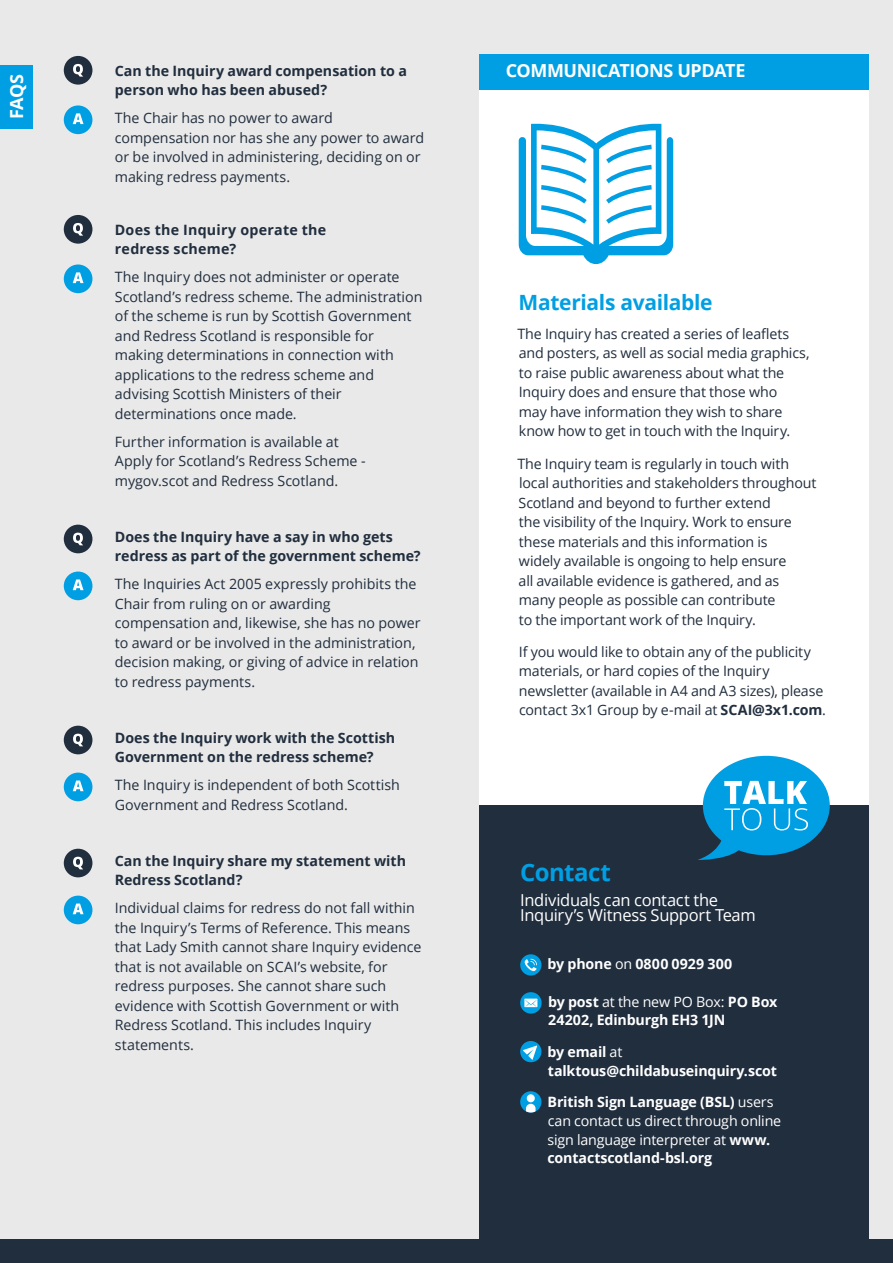
<style>
.page{position:relative;width:893px;height:1263px;background:#e9e9e9}
.page>*{position:absolute;margin:0;border:0;box-sizing:border-box;transform-origin:0 0}
.t1{font:700 24px "Open Sans";letter-spacing:-.025em;color:#009fe3}
.t2{font:700 21px "Open Sans";letter-spacing:-.015em;color:#009fe3}
.t3{font:700 18px "Open Sans";letter-spacing:-.02em;color:#fff}
.t4{font:16.5px/15px "Open Sans";letter-spacing:-.02em;color:#fff}
.t5{font:14.25px/19.5px "Open Sans";letter-spacing:-.005em;color:#212e3e}
.t6{font:700 14.25px/19.5px "Open Sans";color:#212e3e}
.t7{font:14.25px/18.8px "Open Sans";letter-spacing:-.015em;color:#fff}
.t8{font:700 14.25px/18.8px "Open Sans";letter-spacing:-.01em;color:#fff}
.t9{font:700 14.25px/19.5px "Open Sans";letter-spacing:.02em;color:#212e3e}
.s1{font-weight:700}
.s2{font-weight:400}
</style>
<div class="page">
<div style="left:0;top:1239px;width:893px;height:24px;background:#212e3e"></div>
<div style="left:479px;top:805px;width:390px;height:458px;background:#212e3e"></div>
<div style="left:520px;top:954px;width:21px;height:21px;background:#009fe3;border-radius:50%"></div>
<svg style="left:525px;top:959px;width:12px;height:12px"></svg>
<div style="left:520px;top:1041px;width:21px;height:21px;background:#009fe3;border-radius:50%"></div>
<svg style="left:523px;top:1045px;width:14px;height:15px"></svg>
<div style="left:520px;top:1091px;width:21px;height:21px;background:#009fe3;border-radius:50%"></div>
<svg style="left:526px;top:1104px;width:10px;height:8px"></svg>
<div style="left:527px;top:1094px;width:8px;height:8px;background:#fff;border-radius:50%"></div>
<svg style="left:520px;top:992px;width:22px;height:21px"></svg>
<svg style="left:524px;top:998px;width:13px;height:9px"></svg>
<svg style="left:524px;top:999px;width:13px;height:8px"></svg>
<div style="left:64px;top:56px;width:28px;height:29px;background:#212e3e;border-radius:50%"></div>
<svg style="left:73px;top:64px;width:10px;height:13px"></svg>
<div style="left:64px;top:105px;width:28px;height:29px;background:#009fe3;border-radius:50%"></div>
<svg style="left:73px;top:113px;width:11px;height:11px"></svg>
<div style="left:64px;top:215px;width:28px;height:29px;background:#212e3e;border-radius:50%"></div>
<svg style="left:73px;top:223px;width:10px;height:13px"></svg>
<div style="left:64px;top:264px;width:28px;height:29px;background:#009fe3;border-radius:50%"></div>
<svg style="left:73px;top:272px;width:11px;height:11px"></svg>
<div style="left:64px;top:525px;width:28px;height:28px;background:#212e3e;border-radius:50%"></div>
<svg style="left:73px;top:533px;width:10px;height:12px"></svg>
<div style="left:64px;top:571px;width:28px;height:29px;background:#009fe3;border-radius:50%"></div>
<svg style="left:73px;top:579px;width:11px;height:11px"></svg>
<div style="left:64px;top:726px;width:28px;height:28px;background:#212e3e;border-radius:50%"></div>
<svg style="left:73px;top:734px;width:10px;height:12px"></svg>
<div style="left:64px;top:772px;width:28px;height:29px;background:#009fe3;border-radius:50%"></div>
<svg style="left:73px;top:780px;width:11px;height:11px"></svg>
<div style="left:64px;top:849px;width:28px;height:28px;background:#212e3e;border-radius:50%"></div>
<svg style="left:73px;top:857px;width:10px;height:12px"></svg>
<div style="left:64px;top:896px;width:28px;height:28px;background:#009fe3;border-radius:50%"></div>
<svg style="left:73px;top:903px;width:11px;height:11px"></svg>
<div style="left:0;top:65px;width:32px;height:64px;background:#009fe3"></div>
<div style="left:479px;top:54px;width:390px;height:751px;background:#fff"></div>
<div style="left:703px;top:756px;width:127px;height:99px;background:#009fe3;border-radius:50%"></div>
<svg style="left:698px;top:781px;width:110px;height:79px"></svg>
<svg style="left:519px;top:123px;width:154px;height:141px"></svg>
<div style="left:479px;top:54px;width:390px;height:35px;background:#009fe3"></div>
<p class="t3" style="left:4px;top:119px;width:46px;rotate:-90deg">FAQS</p>
<p class="t6" style="left:115px;top:60px;width:294px">Can the Inquiry award compensation to a person who has been abused?</p>
<p class="t5" style="left:115px;top:108px;width:311px">The Chair has no power to award compensation nor has she any power to award or be involved in administering, deciding on or making redress payments.</p>
<p class="t9" style="left:115px;top:219px;width:213px">Does the Inquiry operate the redress scheme?</p>
<p class="t5" style="left:115px;top:267px;width:309px">The Inquiry does not administer or operate Scotland’s redress scheme. The administration of the scheme is run by Scottish Government and Redress Scotland is responsible for making determinations in connection with applications to the redress scheme and advising Scottish Ministers of their determinations once made.</p>
<p class="t5" style="left:115px;top:431px;width:252px">Further information is available at<br>Apply for Scotland’s Redress Scheme - mygov.scot and Redress Scotland.</p>
<p class="t6" style="left:115px;top:526px;width:307px">Does the Inquiry have a say in who gets redress as part of the government scheme?</p>
<p class="t5" style="left:115px;top:574px;width:307px">The Inquiries Act 2005 expressly prohibits the Chair from ruling on or awarding compensation and, likewise, she has no power to award or be involved in the administration, decision making, or giving of advice in relation to redress payments.</p>
<p class="t6" style="left:115px;top:727px;width:282px">Does the Inquiry work with the Scottish<br>Government on the redress scheme?</p>
<p class="t5" style="left:115px;top:775px;width:287px">The Inquiry is independent of both Scottish<br>Government and Redress Scotland.</p>
<p class="t6" style="left:115px;top:850px;width:293px">Can the Inquiry share my statement with<br>Redress Scotland?</p>
<p class="t5" style="left:115px;top:898px;width:308px">Individual claims for redress do not fall within the Inquiry’s Terms of Reference. This means that Lady Smith cannot share Inquiry evidence that is not available on SCAI’s website, for redress purposes. She cannot share such evidence with Scottish Government or with Redress Scotland. This includes Inquiry statements.</p>
<p class="t3" style="left:506px;top:58px;width:241px">COMMUNICATIONS UPDATE</p>
<h2 class="t2" style="left:518px;top:287px;width:196px">Materials available</h2>
<p class="t5" style="left:517px;top:324px;width:294px">The Inquiry has created a series of leaflets and posters, as well as social media graphics, to raise public awareness about what the Inquiry does and ensure that those who<br>may have information they wish to share know how to get in touch with the Inquiry.</p>
<p class="t5" style="left:517px;top:453px;width:301px">The Inquiry team is regularly in touch with local authorities and stakeholders throughout Scotland and beyond to further extend<br>the visibility of the Inquiry. Work to ensure these materials and this information is<br>widely available is ongoing to help ensure<br>all available evidence is gathered, and as many people as possible can contribute<br>to the important work of the Inquiry.</p>
<p class="t5" style="left:519px;top:641px;width:309px">If you would like to obtain any of the publicity materials, or hard copies of the Inquiry newsletter (available in A4 and A3 sizes), please contact 3x1 Group by e-mail at <span class="s1">SCAI@3x1.com</span>.</p>
<h1 class="t1" style="left:520px;top:856px;width:92px">Contact</h1>
<p class="t4" style="left:520px;top:892px;width:237px">Individuals can contact the<br>Inquiry’s Witness Support Team</p>
<p class="t8" style="left:548px;top:954px;width:186px">by phone <span class="s2">on</span> 0800 0929 300</p>
<p class="t8" style="left:548px;top:992px;width:231px">by post <span class="s2">at the new PO Box:</span> PO Box<br>24202, Edinburgh EH3 1JN</p>
<p class="t8" style="left:548px;top:1042px;width:231px">by email <span class="s2">at </span>talktous@childabuseinquiry.scot</p>
<p class="t7" style="left:548px;top:1092px;width:235px"><span class="s1">British Sign Language (BSL)</span> users can contact us direct through online sign language interpreter at <span class="s1">www. contactscotland-bsl.org</span></p>
</div>
